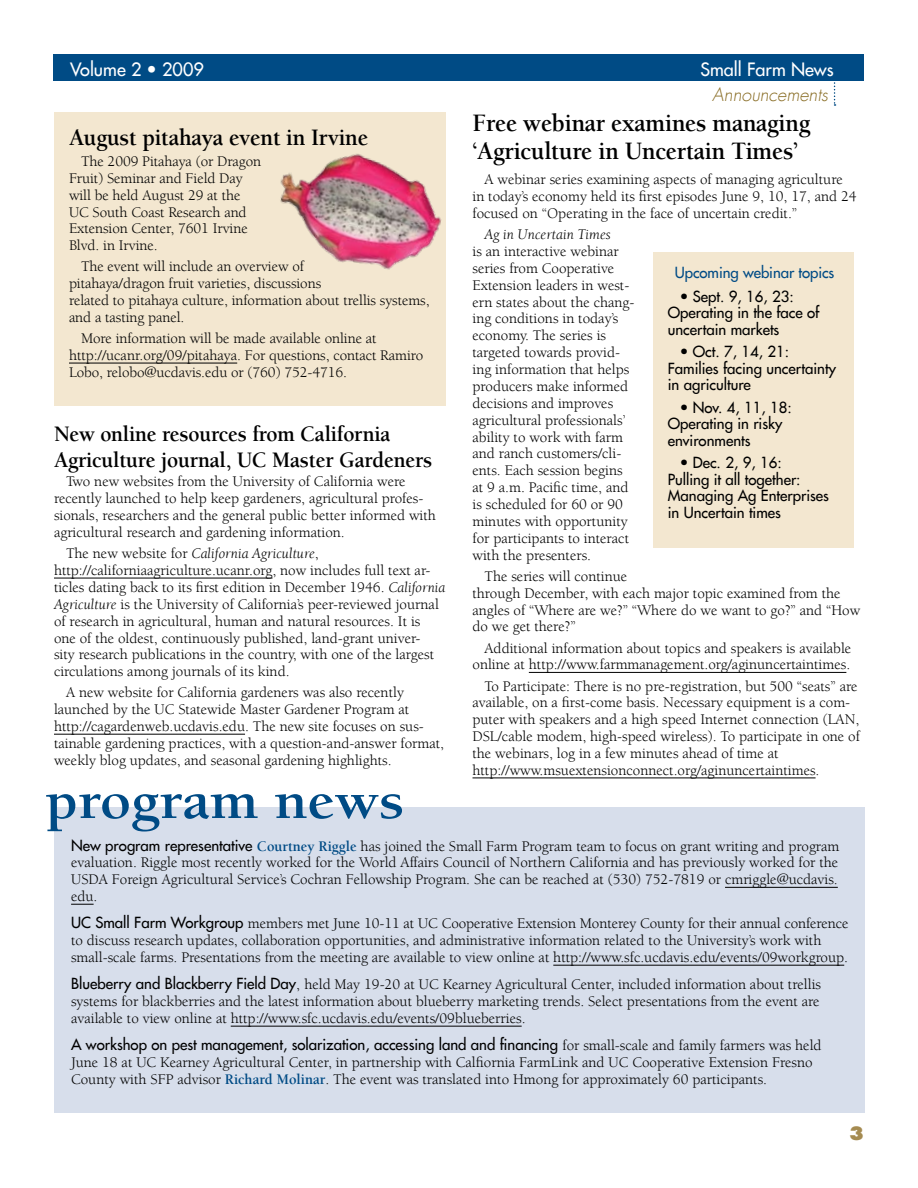
<style>
.page{position:relative;width:918px;height:1188px;background:#fff}
.page>*{position:absolute;margin:0;border:0;box-sizing:border-box;transform-origin:0 0}
.t1{font:700 54px "Berkeley UC Davis";color:#004b85;scale:1.1 1}
.t2{font:700 25.5px/28.5px "Berkeley UC Davis";letter-spacing:-.01em;color:#000;scale:.95 1}
.t3{font:700 24px "Berkeley UC Davis";letter-spacing:-.01em;color:#000;scale:.95 1}
.t4{font:700 22.5px/25.5px "Berkeley UC Davis";letter-spacing:-.01em;color:#000;scale:.95 1}
.t5{font:500 18px "Futura UC Davis";color:#fff}
.t6{font:italic 300 18px "Futura UC Davis";color:#896d25}
.t7{font:15px/17px "Berkeley UC Davis";color:#000}
.t8{font:500 15px/16.5px "Futura UC Davis";color:#000}
.t9{font:500 15px "Futura UC Davis";letter-spacing:-.005em;color:#004b85}
.t10{font:italic 15px "Berkeley UC Davis";color:#000}
.s1{font-style:italic}
.s2{font-family:"Futura UC Davis";font-weight:500}
.s3{font-weight:700;color:#004b85}
.s4{font-family:"Berkeley UC Davis";font-weight:400}
</style>
<div class="page">
<div style="left:54px;top:54px;width:810px;height:27px;background:#004b85"></div>
<svg style="left:834px;top:82px;width:2px;height:24px"></svg>
<div style="left:55px;top:807px;width:810px;height:305px;background:#d7deeb"></div>
<hr style="left:725px;top:887px;width:113px;height:1px;background:#000">
<svg style="left:71px;top:904px;width:23px;height:1px"></svg>
<hr style="left:553px;top:965px;width:291px;height:1px;background:#000">
<hr style="left:231px;top:1026px;width:291px;height:1px;background:#000">
<div style="left:54px;top:112px;width:392px;height:294px;background:#f3e7d0"></div>
<hr style="left:69px;top:363px;width:168px;height:1px;background:#000">
<hr style="left:529px;top:672px;width:317px;height:1px;background:#000">
<hr style="left:472px;top:778px;width:344px;height:1px;background:#000">
<img style="left:280px;top:154px;width:161px;height:116px">
<div style="left:653px;top:252px;width:201px;height:296px;background:#f3e7d0"></div>
<hr style="left:54px;top:578px;width:218px;height:1px;background:#000">
<hr style="left:54px;top:734px;width:191px;height:1px;background:#000">
<p class="t5" style="left:70px;top:58px;width:135px">Volume 2 • 2009</p>
<p class="t5" style="left:700px;top:58px;width:135px">Small Farm News</p>
<p class="t6" style="left:712px;top:84px;width:117px">Announcements</p>
<h3 class="t3" style="left:69px;top:123px;width:317px">August pitahaya event in Irvine</h3>
<p class="t7" style="left:69px;top:153px;width:194px;text-indent:12px">The 2009 Pitahaya (or Dragon<br>Fruit) Seminar and Field Day will be held August 29 at the<br>UC South Coast Research and<br>Extension Center, 7601 Irvine<br>Blvd. in Irvine.</p>
<p class="t7" style="left:69px;top:258px;width:362px;text-indent:12px">The event will include an overview of<br>pitahaya/dragon fruit varieties, discussions<br>related to pitahaya culture, information about trellis systems, and a tasting panel.</p>
<p class="t7" style="left:69px;top:330px;width:356px;text-indent:12px">More information will be made available online at http://ucanr.org/09/pitahaya. For questions, contact Ramiro<br>Lobo, relobo@ucdavis.edu or (760) 752-4716.</p>
<h3 class="t4" style="left:54px;top:421px;width:400px">New online resources from California<br>Agriculture journal, UC Master Gardeners</h3>
<p class="t7" style="left:54px;top:473px;width:383px;text-indent:12px">Two new websites from the University of California were recently launched to help keep gardeners, agricultural profes&shy;sionals, researchers and the general public better informed with agricultural research and gardening information.</p>
<p class="t7" style="left:54px;top:545px;width:393px;text-indent:12px">The new website for <span class="s1">California Agriculture</span>, http://californiaagriculture.ucanr.org, now includes full text ar&shy;ticles dating back to its first edition in December 1946. <span class="s1">California Agriculture</span> is the University of California’s peer-reviewed journal of research in agricultural, human and natural resources. It is one of the oldest, continuously published, land-grant univer-<br>sity research publications in the country, with one of the largest circulations among journals of its kind.</p>
<p class="t7" style="left:54px;top:684px;width:392px;text-indent:12px">A new website for California gardeners was also recently launched by the UC Statewide Master Gardener Program at http://cagardenweb.ucdavis.edu. The new site focuses on sus&shy;tainable gardening practices, with a question-and-answer format, weekly blog updates, and seasonal gardening highlights.</p>
<h2 class="t2" style="left:472px;top:108px;width:357px">Free webinar examines managing ‘Agriculture in Uncertain Times’</h2>
<p class="t7" style="left:472px;top:171px;width:386px;text-indent:12px">A webinar series examining aspects of managing agriculture in today’s economy held its first episodes June 9, 10, 17, and 24 focused on “Operating in the face of uncertain credit.”</p>
<p class="t10" style="left:484px;top:225px;width:128px">Ag in Uncertain Times</p>
<p class="t7" style="left:472px;top:242px;width:164px">is an interactive webinar series from Cooperative<br>Extension leaders in west&shy;ern states about the chang&shy;ing conditions in today’s economy. The series is targeted towards provid&shy;ing information that helps producers make informed decisions and improves agricultural professionals’ ability to work with farm and ranch customers/cli&shy;ents. Each session begins at 9 a.m. Pacific time, and is scheduled for 60 or 90 minutes with opportunity for participants to interact with the presenters.</p>
<p class="t7" style="left:472px;top:567px;width:389px;text-indent:12px">The series will continue<br>through December, with each major topic examined from the angles of “Where are we?” “Where do we want to go?” and “How do we get there?”</p>
<p class="t7" style="left:472px;top:639px;width:380px;text-align:right">Additional information about topics and speakers is available online at http://www.farmmanagement.org/aginuncertaintimes.</p>
<p class="t7" style="left:472px;top:677px;width:389px;text-indent:12px">To Participate: There is no pre-registration, but 500 “seats” are available, on a first-come basis. Necessary equipment is a com&shy;puter with speakers and a high speed Internet connection (LAN, DSL/cable modem, high-speed wireless). To participate in one of the webinars, log in a few minutes ahead of time at http://www.msuextensionconnect.org/aginuncertaintimes.</p>
<p class="t9" style="left:675px;top:263px;width:161px">Upcoming webinar topics</p>
<p class="t8" style="left:668px;top:288px;width:153px;text-indent:12px">• Sept. 9, 16, 23:<br>Operating in the face of uncertain markets</p>
<p class="t8" style="left:668px;top:343px;width:170px;text-indent:12px">• Oct. 7, 14, 21:<br>Families facing uncertainty in agriculture</p>
<p class="t8" style="left:668px;top:399px;width:126px;text-indent:12px">• Nov. 4, 11, 18:<br>Operating in risky environments</p>
<p class="t8" style="left:668px;top:454px;width:163px;text-indent:12px">• Dec. 2, 9, 16:<br>Pulling it all together:<br>Managing Ag Enterprises in Uncertain times</p>
<h1 class="t1" style="left:45px;top:769px;width:328px">program news</h1>
<p class="t7" style="left:71px;top:837px;width:770px;text-align:justify"><span class="s2">New program representative</span> <span class="s3">Courtney Riggle</span> has joined the Small Farm Program team to focus on grant writing and program evaluation. Riggle most recently worked for the World Affairs Council of Northern California and has previously worked for the USDA Foreign Agricultural Service’s Cochran Fellowship Program. She can be reached at (530) 752-7819 or cmriggle@ucdavis. edu.</p>
<p class="t7" style="left:71px;top:915px;width:779px"><span class="s2">UC Small Farm Workgroup</span> members met June 10-11 at UC Cooperative Extension Monterey County for their annual conference to discuss research updates, collaboration opportunities, and administrative information related to the University’s work with small-scale farms. Presentations from the meeting are available to view online at http://www.sfc.ucdavis.edu/events/09workgroup.</p>
<p class="t7" style="left:71px;top:976px;width:752px;text-align:justify"><span class="s2">Blueberry and Blackberry Field Day</span>, held May 19-20 at UC Kearney Agricultural Center, included information about trellis systems for blackberries and the latest information about blueberry marketing trends. Select presentations from the event are available to view online at http://www.sfc.ucdavis.edu/events/09blueberries.</p>
<p class="t8" style="left:71px;top:1037px;width:752px">A workshop on pest management, solarization, accessing land and financing <span class="s4">for small-scale and family farmers was held</span></p>
<p class="t7" style="left:71px;top:1054px;width:743px">June 18 at UC Kearney Agricultural Center, in partnership with Calfiornia FarmLink and UC Cooperative Extension Fresno<br>County with SFP advisor <span class="s3">Richard Molinar</span>. The event was translated into Hmong for approximately 60 participants.</p>
</div>
